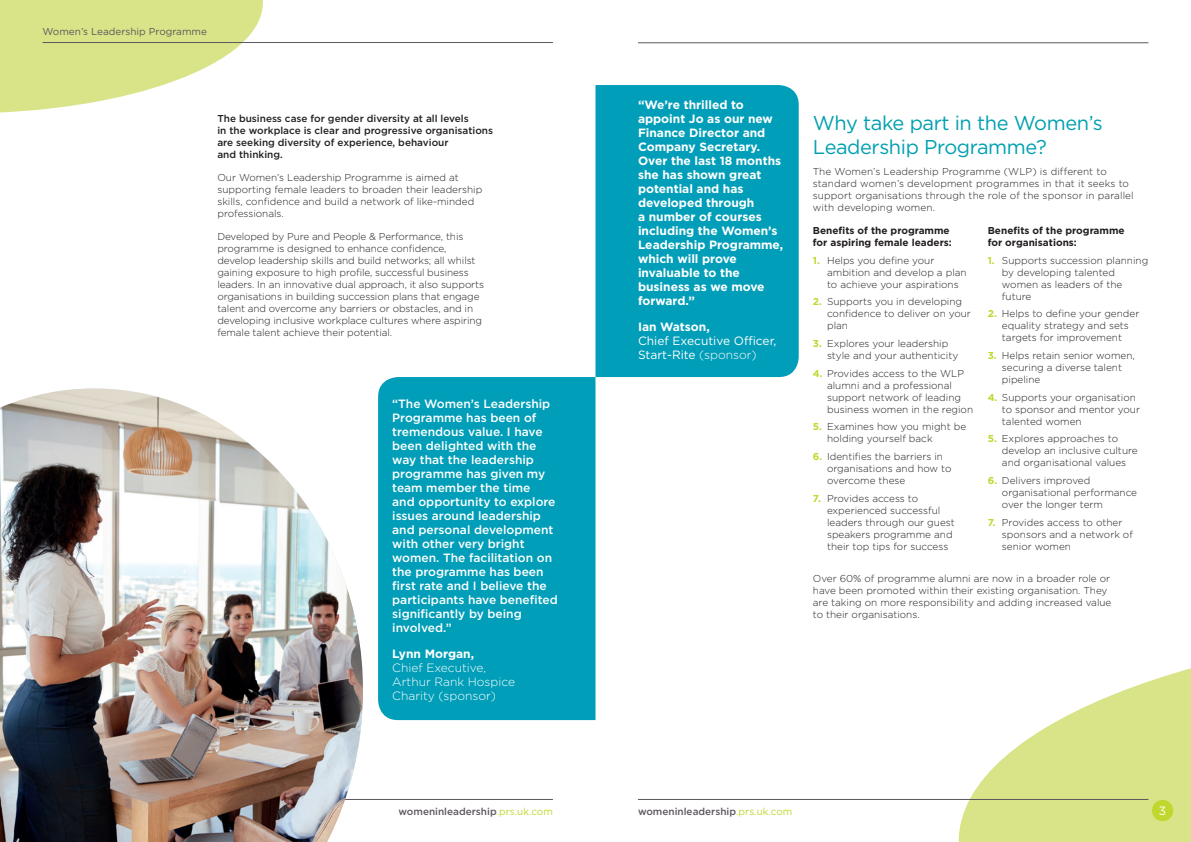
<style>
.page{position:relative;width:1191px;height:842px;background:#fff}
.page>*{position:absolute;margin:0;border:0;box-sizing:border-box;transform-origin:0 0}
.t1{font:20px/24px "Gotham";letter-spacing:-.02em;color:#00a0b0}
.t2{font:500 12px/14px "Gotham";color:#fff}
.t3{font:700 12px/14px "Gotham";color:#fff}
.t4{font:300 12px/14px "Gotham";color:#fff}
.t5{font:12px/14px "Gotham";color:#fff}
.t6{font:12px "Gotham Rounded";color:#fff}
.t7{font:300 10px/12px "Gotham";color:#231f20}
.t8{font:500 10px/12px "Gotham";color:#231f20}
.t9{font:700 10px/12px "Gotham";color:#231f20}
.t10{font:500 10px "Gotham HTF";color:#5e575e}
.t11{font:10px "Gotham";color:#5e575e}
.s1{font-weight:300}
.s2{font-weight:700;color:#c1d72f}
.s3{font-weight:400;color:#c1d72f}
</style>
<div class="page">
<svg style="left:0;top:0;width:263px;height:113px"></svg>
<svg style="left:958px;top:668px;width:233px;height:174px;fill:#d8e487"></svg>
<div style="left:1152px;top:800px;width:21px;height:21px;background:#c1d72f;border-radius:50%"></div>
<hr style="left:43px;top:799px;width:510px;height:1px;background:#5e575e">
<hr style="left:638px;top:799px;width:510px;height:1px;background:#5e575e">
<hr style="left:638px;top:43px;width:510px;height:1px;background:#5e575e">
<hr style="left:43px;top:42px;width:510px;height:1px;background:#5e575e">
<img style="left:0;top:388px;width:363px;height:454px">
<div style="left:595px;top:85px;width:203px;height:292px;background:#009eb8"></div>
<div style="left:378px;top:377px;width:217px;height:343px;background:#009eb8"></div>
<p class="t11" style="left:43px;top:26px;width:166px">Women’s Leadership Programme</p>
<p class="t8" style="left:217px;top:112px;width:277px">The business case for gender diversity at all levels<br>in the workplace is clear and progressive organisations are seeking diversity of experience, behaviour<br>and thinking.</p>
<p class="t7" style="left:217px;top:171px;width:266px">Our Women’s Leadership Programme is aimed at supporting female leaders to broaden their leadership skills, confidence and build a network of like-minded professionals.</p>
<p class="t7" style="left:217px;top:231px;width:268px">Developed by Pure and People &amp; Performance, this programme is designed to enhance confidence, develop leadership skills and build networks; all whilst gaining exposure to high profile, successful business leaders. In an innovative dual approach, it also supports organisations in building succession plans that engage talent and overcome any barriers or obstacles, and in developing inclusive workplace cultures where aspiring female talent achieve their potential.</p>
<p class="t2" style="left:392px;top:397px;width:167px">“The Women’s Leadership<br>Programme has been of tremendous value. I have been delighted with the way that the leadership programme has given my team member the time<br>and opportunity to explore issues around leadership and personal development with other very bright women. The facilitation on the programme has been first rate and I believe the participants have benefited significantly by being involved.”</p>
<p class="t3" style="left:392px;top:646px;width:83px">Lynn Morgan,</p>
<p class="t4" style="left:392px;top:660px;width:124px">Chief Executive,<br>Arthur Rank Hospice<br>Charity (sponsor)</p>
<p class="t3" style="left:638px;top:98px;width:147px">“We’re thrilled to appoint Jo as our new<br>Finance Director and<br>Company Secretary.<br>Over the last 18 months she has shown great potential and has developed through<br>a number of courses including the Women’s<br>Leadership Programme, which will prove invaluable to the business as we move forward.”</p>
<p class="t3" style="left:638px;top:319px;width:73px">Ian Watson,</p>
<p class="t5" style="left:638px;top:333px;width:140px">Chief Executive Officer,<br>Start-Rite <span class="s1">(sponsor)</span></p>
<h1 class="t1" style="left:813px;top:111px;width:291px">Why take part in the Women’s<br>Leadership Programme?</h1>
<p class="t7" style="left:813px;top:165px;width:322px">The Women’s Leadership Programme (WLP) is different to standard women’s development programmes in that it seeks to support organisations through the role of the sponsor in parallel with developing women.</p>
<p class="t9" style="left:813px;top:224px;width:140px">Benefits of the programme for aspiring female leaders:</p>
<p class="t7" style="left:827px;top:254px;width:141px;text-indent:-14px"><span class="s2">1.</span> Helps you define your ambition and develop a plan to achieve your aspirations</p>
<p class="t7" style="left:827px;top:296px;width:145px;text-indent:-14px"><span class="s2">2.</span> Supports you in developing confidence to deliver on your plan</p>
<p class="t7" style="left:827px;top:337px;width:133px;text-indent:-14px"><span class="s2">3.</span> Explores your leadership style and your authenticity</p>
<p class="t7" style="left:827px;top:367px;width:148px;text-indent:-14px"><span class="s2">4.</span> Provides access to the WLP alumni and a professional support network of leading business women in the region</p>
<p class="t7" style="left:827px;top:421px;width:141px;text-indent:-14px"><span class="s2">5.</span> Examines how you might be holding yourself back</p>
<p class="t7" style="left:827px;top:450px;width:126px;text-indent:-14px"><span class="s2">6.</span> Identifies the barriers in organisations and how to overcome these</p>
<p class="t7" style="left:827px;top:492px;width:129px;text-indent:-14px"><span class="s2">7.</span> Provides access to experienced successful leaders through our guest speakers programme and their top tips for success</p>
<p class="t9" style="left:987px;top:224px;width:138px">Benefits of the programme for organisations:</p>
<p class="t7" style="left:1002px;top:254px;width:148px;text-indent:-14px"><span class="s2">1.</span> Supports succession planning by developing talented women as leaders of the future</p>
<p class="t7" style="left:987px;top:308px;width:153px;text-align:center"><span class="s2">2.</span> Helps to define your gender equality strategy and sets targets for improvement</p>
<p class="t7" style="left:1002px;top:349px;width:134px;text-indent:-14px"><span class="s2">3.</span> Helps retain senior women, securing a diverse talent pipeline</p>
<p class="t7" style="left:1002px;top:391px;width:140px;text-indent:-14px"><span class="s2">4.</span> Supports your organisation to sponsor and mentor your talented women</p>
<p class="t7" style="left:1002px;top:433px;width:137px;text-indent:-14px"><span class="s2">5.</span> Explores approaches to develop an inclusive culture and organisational values</p>
<p class="t7" style="left:1002px;top:474px;width:137px;text-indent:-14px"><span class="s2">6.</span> Delivers improved organisational performance over the longer term</p>
<p class="t7" style="left:1002px;top:516px;width:132px;text-indent:-14px"><span class="s2">7.</span> Provides access to other sponsors and a network of senior women</p>
<p class="t7" style="left:813px;top:572px;width:300px">Over 60% of programme alumni are now in a broader role or have been promoted within their existing organisation. They are taking on more responsibility and adding increased value to their organisations.</p>
<p class="t10" style="left:398px;top:805px;width:156px">womeninleadership<span class="s3">.prs.uk.com</span></p>
<p class="t10" style="left:638px;top:805px;width:156px">womeninleadership<span class="s3">.prs.uk.com</span></p>
<p class="t6" style="left:1159px;top:803px;width:9px">3</p>
</div>
